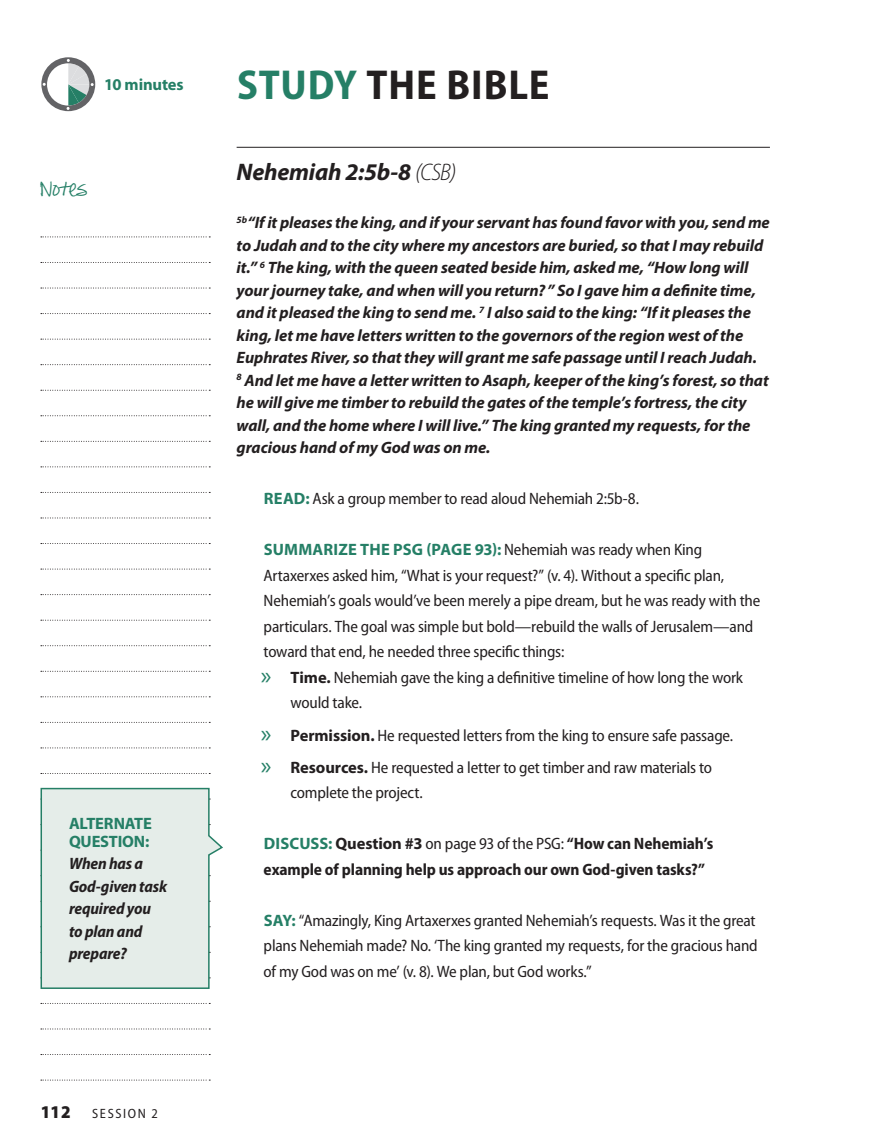
<style>
.page{position:relative;width:878px;height:1148px;background:#fff}
.page>*{position:absolute;margin:0;border:0;box-sizing:border-box;transform-origin:0 0}
.t1{font:700 semi-condensed 42px "Myriad Pro";letter-spacing:.02em;color:#231f20}
.t2{font:italic 700 24px "Myriad Pro";letter-spacing:-.01em;color:#231f20}
.t3{font:900 semi-condensed 18px "Myriad Pro";color:#231f20}
.t4{font:semi-condensed 16.5px/25.5px "Myriad Pro";letter-spacing:-.015em;color:#231f20}
.t5{font:italic 700 16.5px/22.5px "Myriad Pro";letter-spacing:-.005em;color:#231f20}
.t6{font:700 semi-condensed 16.5px/25.5px "Myriad Pro";letter-spacing:-.005em;color:#231f20}
.t7{font:italic 700 semi-condensed 16.5px/22.5px "Myriad Pro";letter-spacing:-.01em;color:#231f20}
.t8{font:700 16.5px "Myriad Pro";letter-spacing:.01em;color:#257f66}
.t9{font:700 16.5px/18px "Myriad Pro";letter-spacing:-.01em;color:#257f66}
.t10{font:15px "Pea Alesa";letter-spacing:-.03em;color:#257f66}
.t11{font:semi-condensed 13.5px "Myriad Pro";letter-spacing:.13em;color:#231f20}
.s1{color:#257f66}
.s2{font-weight:300;font-stretch:semi-condensed}
.s3{font-weight:700;font-stretch:normal;color:#257f66}
.s4{font-weight:400;font-stretch:semi-condensed;color:#231f20}
.s5{font-stretch:normal;font-size:25.5px;color:#257f66}
.s6{font-weight:700;font-stretch:normal}
.s7{font-stretch:normal;color:#257f66}
.s8{font-stretch:normal}
.s9{font-weight:400}
</style>
<div class="page">
<svg style="left:41px;top:236px;width:169px;height:1px"></svg>
<svg style="left:41px;top:262px;width:169px;height:1px"></svg>
<svg style="left:41px;top:288px;width:169px;height:1px"></svg>
<svg style="left:41px;top:313px;width:169px;height:1px"></svg>
<svg style="left:41px;top:339px;width:169px;height:1px"></svg>
<svg style="left:41px;top:364px;width:169px;height:1px"></svg>
<svg style="left:41px;top:390px;width:169px;height:1px"></svg>
<svg style="left:41px;top:415px;width:169px;height:1px"></svg>
<svg style="left:41px;top:441px;width:169px;height:1px"></svg>
<svg style="left:41px;top:466px;width:169px;height:1px"></svg>
<svg style="left:41px;top:492px;width:169px;height:1px"></svg>
<svg style="left:41px;top:517px;width:169px;height:1px"></svg>
<svg style="left:41px;top:543px;width:169px;height:1px"></svg>
<svg style="left:41px;top:568px;width:169px;height:1px"></svg>
<svg style="left:41px;top:594px;width:169px;height:1px"></svg>
<svg style="left:41px;top:620px;width:169px;height:1px"></svg>
<svg style="left:41px;top:645px;width:169px;height:1px"></svg>
<svg style="left:41px;top:671px;width:169px;height:1px"></svg>
<svg style="left:41px;top:696px;width:169px;height:1px"></svg>
<svg style="left:41px;top:722px;width:169px;height:1px"></svg>
<svg style="left:41px;top:747px;width:169px;height:1px"></svg>
<svg style="left:41px;top:773px;width:169px;height:1px"></svg>
<svg style="left:41px;top:1003px;width:169px;height:1px"></svg>
<svg style="left:41px;top:1028px;width:169px;height:1px"></svg>
<svg style="left:41px;top:1054px;width:169px;height:1px"></svg>
<svg style="left:41px;top:1079px;width:169px;height:1px"></svg>
<hr style="left:237px;top:147px;width:532px;height:1px;background:#231f20">
<svg style="left:40px;top:787px;width:183px;height:202px;background:#e0eae5"></svg>
<svg style="left:41px;top:57px;width:54px;height:54px"></svg>
<p class="t9" style="left:104px;top:75px;width:81px">10 minutes</p>
<h1 class="t1" style="left:237px;top:58px;width:314px"><span class="s1">STUDY</span> THE BIBLE</h1>
<p class="t10" style="left:40px;top:187px;width:48px">Notes</p>
<p class="t9" style="left:69px;top:813px;width:84px">ALTERNATE<br>QUESTION:</p>
<p class="t7" style="left:69px;top:852px;width:100px">When has a<br>God-given task required you to plan and prepare?</p>
<p class="t3" style="left:40px;top:1100px;width:32px">112</p>
<p class="t11" style="left:92px;top:1105px;width:67px">Sess ion 2</p>
<h2 class="t2" style="left:237px;top:156px;width:221px">Nehemiah 2:5b-8 <span class="s2">(CSB)</span></h2>
<p class="t5" style="left:236px;top:211px;width:534px"><sup>5b</sup>“If it pleases the king, and if your servant has found favor with you, send me to Judah and to the city where my ancestors are buried, so that I may rebuild it.” <sup>6</sup> The king, with the queen seated beside him, asked me, “How long will your journey take, and when will you return?” So I gave him a definite time, and it pleased the king to send me. <sup>7</sup> I also said to the king: “If it pleases the king, let me have letters written to the governors of the region west of the Euphrates River, so that they will grant me safe passage until I reach Judah.<br><sup>8</sup> And let me have a letter written to Asaph, keeper of the king’s forest, so that he will give me timber to rebuild the gates of the temple’s fortress, the city wall, and the home where I will live.” The king granted my requests, for the gracious hand of my God was on me.</p>
<p class="t4" style="left:264px;top:486px;width:377px"><span class="s3">READ:</span> Ask a group member to read aloud Nehemiah 2:5b-8.</p>
<p class="t8" style="left:264px;top:539px;width:440px">SUMMARIZE THE PSG (PAGE 93): <span class="s4">Nehemiah was ready when King</span></p>
<p class="t4" style="left:263px;top:562px;width:462px">Artaxerxes asked him, “What is your request?” (v. 4). Without a specific plan,</p>
<p class="t4" style="left:263px;top:588px;width:498px">Nehemiah’s goals would’ve been merely a pipe dream, but he was ready with the</p>
<p class="t4" style="left:263px;top:613px;width:491px">particulars. The goal was simple but bold—rebuild the walls of Jerusalem—and</p>
<p class="t4" style="left:263px;top:638px;width:302px">toward that end, he needed three specific things:</p>
<p class="t4" style="left:261px;top:664px;width:483px"><span class="s5">»</span> <span class="s6">Time.</span> Nehemiah gave the king a definitive timeline of how long the work</p>
<p class="t4" style="left:291px;top:689px;width:73px">would take.</p>
<p class="t4" style="left:261px;top:718px;width:473px;line-height:32.2px"><span class="s5">»</span> <span class="s6">Permission.</span> He requested letters from the king to ensure safe passage. <span class="s5">»</span> <span class="s6">Resources.</span> He requested a letter to get timber and raw materials to</p>
<p class="t4" style="left:291px;top:779px;width:133px">complete the project.</p>
<p class="t6" style="left:264px;top:830px;width:451px"><span class="s7">DISCUSS:</span> <span class="s8">Question #3</span> <span class="s9">on page 93 of the PSG:</span> “How can Nehemiah’s example of planning help us approach our own God-given tasks?”</p>
<p class="t4" style="left:264px;top:907px;width:495px"><span class="s3">SAY:</span> “Amazingly, King Artaxerxes granted Nehemiah’s requests. Was it the great plans Nehemiah made? No. ‘The king granted my requests, for the gracious hand of my God was on me’ (v. 8). We plan, but God works.”</p>
</div>
